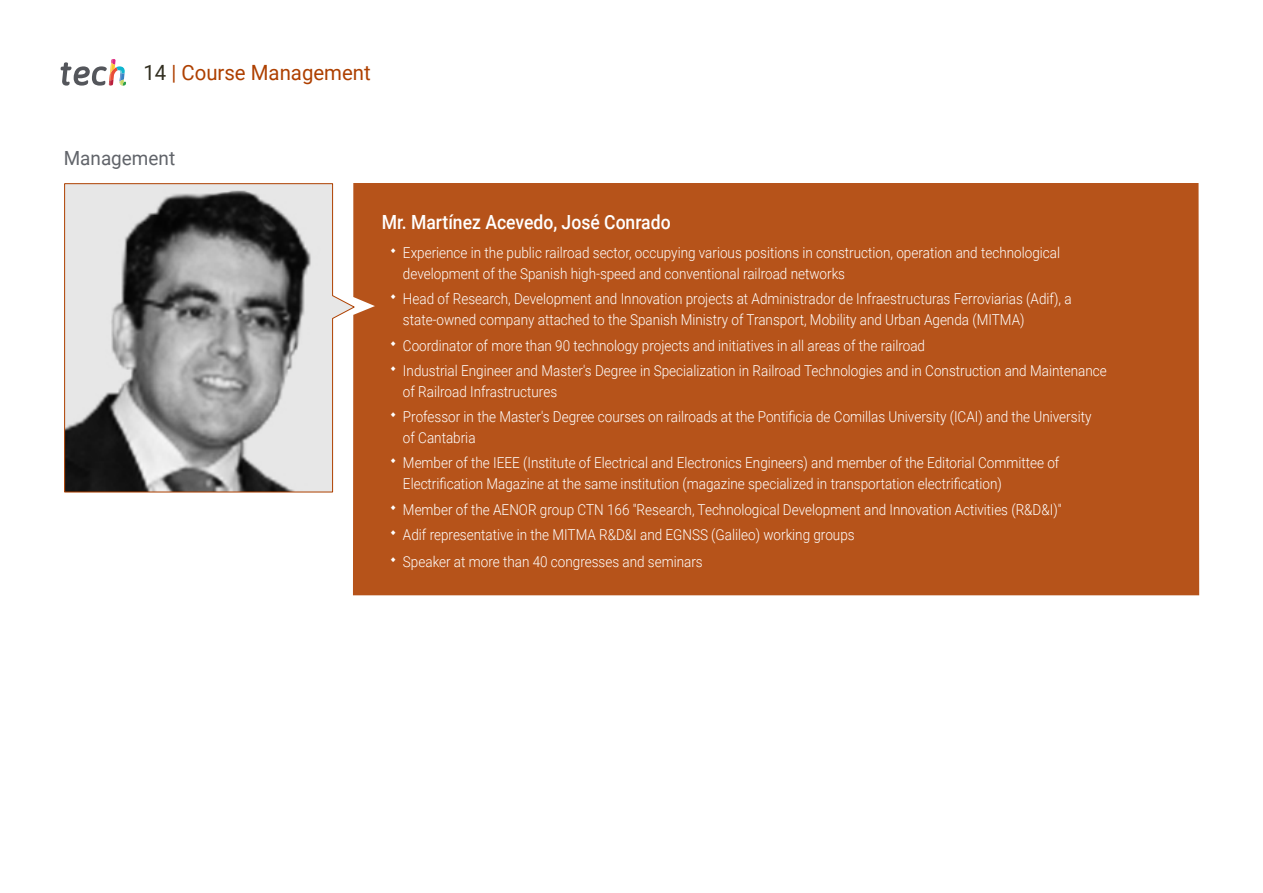
<style>
.page{position:relative;width:1263px;height:893px;background:#fff}
.page>*{position:absolute;margin:0;border:0;box-sizing:border-box;transform-origin:0 0}
.t1{font:21px "Roboto";color:#ae4000}
.t2{font:500 19.5px "Roboto";color:#fff;scale:.9 1}
.t3{font:19.5px "Roboto";color:#61646a}
.t4{font:300 15px/25.2px "Roboto";color:#fff;scale:.9 1}
.s1{color:#312e20}
</style>
<div class="page">
<svg style="left:61px;top:59px;width:65px;height:27px"></svg>
<div style="left:353px;top:183px;width:846px;height:412px;background:#b6531a"></div>
<svg style="left:64px;top:183px;width:291px;height:309px;background:#a3a1a0"></svg>
<svg style="left:391px;top:248px;width:5px;height:5px"></svg>
<svg style="left:391px;top:294px;width:5px;height:5px"></svg>
<svg style="left:391px;top:341px;width:5px;height:5px"></svg>
<svg style="left:391px;top:366px;width:5px;height:5px"></svg>
<svg style="left:391px;top:412px;width:5px;height:5px"></svg>
<svg style="left:391px;top:458px;width:5px;height:5px"></svg>
<svg style="left:391px;top:505px;width:5px;height:5px"></svg>
<svg style="left:391px;top:530px;width:5px;height:5px"></svg>
<svg style="left:391px;top:557px;width:5px;height:5px"></svg>
<h1 class="t1" style="left:144px;top:57px;width:229px"><span class="s1">14</span> | Course Management</h1>
<h2 class="t3" style="left:64px;top:144px;width:113px">Management</h2>
<h2 class="t2" style="left:382px;top:208px;width:323px">Mr. Martínez Acevedo, José Conrado</h2>
<p class="t4" style="left:403px;top:242px;width:731px;line-height:21px">Experience in the public railroad sector, occupying various positions in construction, operation and technological development of the Spanish high-speed and conventional railroad networks</p>
<p class="t4" style="left:403px;top:288px;width:744px;line-height:21px">Head of Research, Development and Innovation projects at Administrador de Infraestructuras Ferroviarias (Adif), a state-owned company attached to the Spanish Ministry of Transport, Mobility and Urban Agenda (MITMA)</p>
<p class="t4" style="left:403px;top:332px;width:783px">Coordinator of more than 90 technology projects and initiatives in all areas of the railroad<br>Industrial Engineer and Master's Degree in Specialization in Railroad Technologies and in Construction and Maintenance</p>
<p class="t4" style="left:403px;top:378px;width:766px">of Railroad Infrastructures<br>Professor in the Master's Degree courses on railroads at the Pontificia de Comillas University (ICAI) and the University</p>
<p class="t4" style="left:403px;top:425px;width:731px">of Cantabria<br>Member of the IEEE (Institute of Electrical and Electronics Engineers) and member of the Editorial Committee of</p>
<p class="t4" style="left:403px;top:471px;width:733px">Electrification Magazine at the same institution (magazine specialized in transportation electrification)<br>Member of the AENOR group CTN 166 "Research, Technological Development and Innovation Activities (R&amp;D&amp;I)"<br>Adif representative in the MITMA R&amp;D&amp;I and EGNSS (Galileo) working groups</p>
<p class="t4" style="left:403px;top:548px;width:335px">Speaker at more than 40 congresses and seminars</p>
</div>
